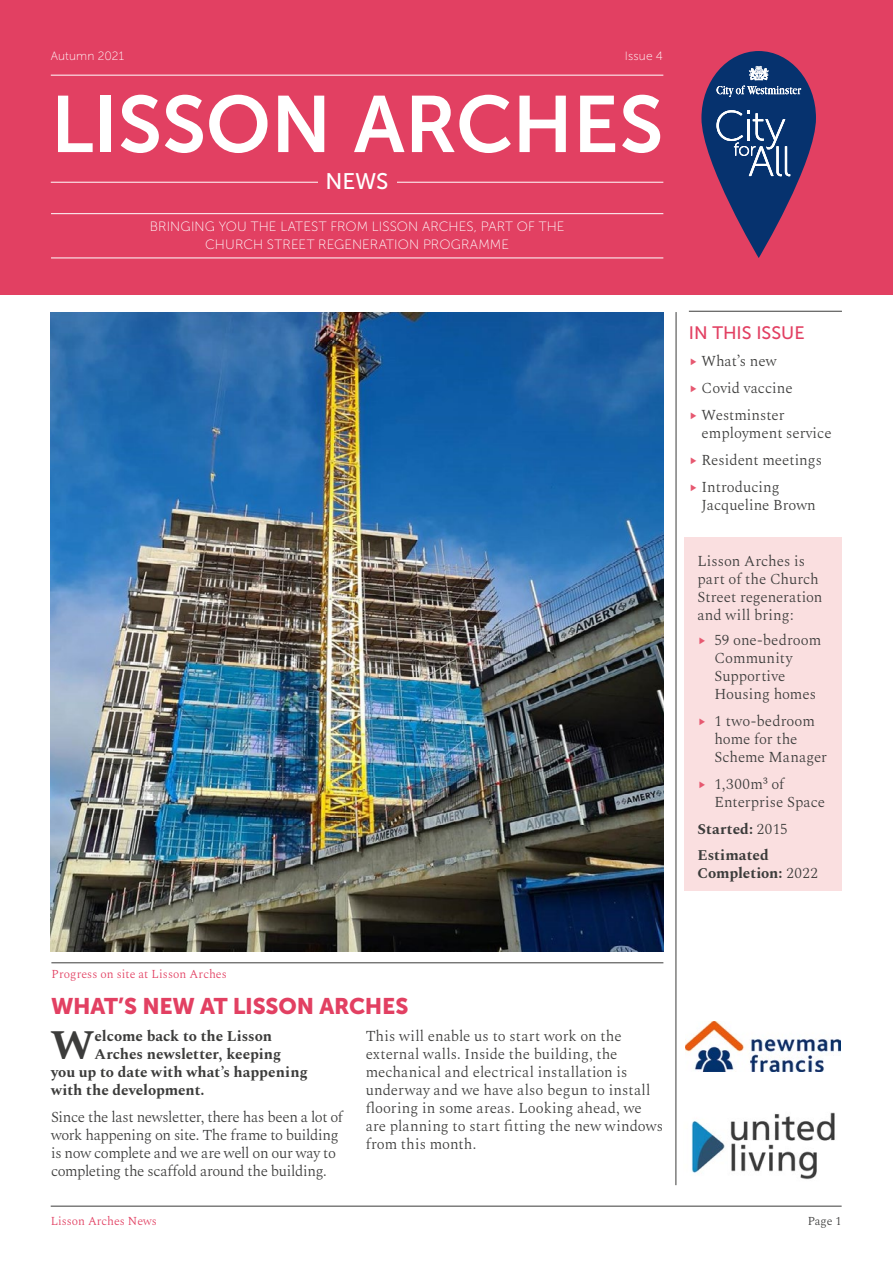
<style>
.page{position:relative;width:893px;height:1263px;background:#fff}
.page>*{position:absolute;margin:0;border:0;box-sizing:border-box;transform-origin:0 0}
.t1{font:79.5px "Museo Sans 700";color:#fff}
.t2{font:700 42.3px "Spectral";color:#3c3c3b}
.t3{font:22.5px "Museo Sans 900";letter-spacing:-.01em;color:#e24062}
.t4{font:22.5px "Museo Sans 500";color:#fff}
.t5{font:18px "Museo Sans 500";color:#e24062}
.t6{font:300 15px/18px "Spectral";color:#3c3c3b}
.t7{font:300 15px/18px "Spectral";letter-spacing:-.025em;color:#3c3c3b}
.t8{font:700 15px/26.5px "Spectral";color:#3c3c3b}
.t9{font:13.5px/18px "Museo Sans 100";letter-spacing:.005em;color:#fff;text-align:center}
.t10{font:300 12px "Spectral";color:#e24062}
.t11{font:12px "Museo Sans 100";letter-spacing:.01em;color:#fff}
.t12{font:300 12px "Spectral";color:#3c3c3b}
.s1{color:#e65870}
.s2{font-weight:300}
</style>
<div class="page">
<hr style="left:51px;top:1206px;width:791px;height:1px;background:#3c3c3b">
<div style="left:0;top:0;width:893px;height:294px;background:#e24062"></div>
<hr style="left:51px;top:75px;width:612px;height:1px;background:#fff">
<hr style="left:51px;top:182px;width:612px;height:1px;background:#fff">
<div style="left:318px;top:165px;width:78px;height:32px;background:#e24062"></div>
<hr style="left:676px;top:312px;width:1px;height:873px;background:#3c3c3b">
<hr style="left:51px;top:213px;width:612px;height:1px;background:#fff">
<hr style="left:51px;top:258px;width:612px;height:1px;background:#fff">
<img style="left:691px;top:1112px;width:144px;height:68px">
<svg style="left:701px;top:51px;width:115px;height:207px"></svg>
<img style="left:51px;top:312px;width:612px;height:639px">
<hr style="left:51px;top:962px;width:612px;height:1px;background:#3c3c3b">
<hr style="left:689px;top:311px;width:153px;height:1px;background:#3c3c3b">
<div style="left:685px;top:537px;width:157px;height:354px;background:#fadfe0"></div>
<img style="left:685px;top:1021px;width:156px;height:50px">
<p class="t11" style="left:51px;top:50px;width:75px">Autumn 2021</p>
<p class="t11" style="left:625px;top:50px;width:40px">Issue 4</p>
<h1 class="t1" style="left:51px;top:80px;width:614px">LISSON ARCHES</h1>
<h3 class="t4" style="left:326px;top:168px;width:64px">NEWS</h3>
<p class="t9" style="left:150px;top:218px;width:416px">BRINGING YOU THE LATEST FROM LISSON ARCHES, PART OF THE<br>CHURCH STREET REGENERATION PROGRAMME</p>
<p class="t5" style="left:689px;top:323px;width:117px">IN THIS ISSUE</p>
<p class="t6" style="left:689px;top:346px;width:105px;line-height:27px"><span class="s1">֬</span> What’s new<br><span class="s1">֬</span> Covid vaccine <span class="s1">֬</span> Westminster</p>
<p class="t6" style="left:689px;top:418px;width:144px;line-height:27px;text-indent:13px">employment service <span class="s1">֬</span> Resident meetings <span class="s1">֬</span> Introducing</p>
<p class="t6" style="left:702px;top:495px;width:116px">Jacqueline Brown</p>
<p class="t6" style="left:697px;top:551px;width:127px">Lisson Arches is part of the Church<br>Street regeneration and will bring:</p>
<p class="t6" style="left:714px;top:630px;width:108px;text-indent:-17px"><span class="s1">֬</span> 59 one-bedroom<br>Community<br>Supportive<br>Housing homes</p>
<p class="t6" style="left:714px;top:711px;width:114px;text-indent:-17px"><span class="s1">֬</span> 1 two-bedroom home for the<br>Scheme Manager</p>
<p class="t6" style="left:714px;top:774px;width:112px;text-indent:-17px"><span class="s1">֬</span> 1,300m3 of<br>Enterprise Space</p>
<p class="t8" style="left:697px;top:814px;width:92px">Started: <span class="s2">2015<br></span>Estimated</p>
<p class="t8" style="left:697px;top:859px;width:122px">Completion: <span class="s2">2022</span></p>
<p class="t10" style="left:51px;top:965px;width:177px">Progress on site at Lisson Arches</p>
<h3 class="t3" style="left:51px;top:993px;width:359px">WHAT’S NEW AT LISSON ARCHES</h3>
<h2 class="t2" style="left:51px;top:1014px;width:46px">W</h2>
<p class="t8" style="left:95px;top:1022px;width:179px">elcome back to the Lisson</p>
<p class="t6" style="left:366px;top:1026px;width:299px">This will enable us to start work on the external walls. Inside the building, the mechanical and electrical installation is underway and we have also begun to install flooring in some areas. Looking ahead, we are planning to start fitting the new windows from this month.</p>
<p class="t8" style="left:95px;top:1040px;width:188px">Arches newsletter, keeping</p>
<p class="t8" style="left:51px;top:1058px;width:258px">you up to date with what’s happening</p>
<p class="t8" style="left:51px;top:1076px;width:155px">with the development.</p>
<p class="t7" style="left:51px;top:1107px;width:293px">Since the last newsletter, there has been a lot of work happening on site. The frame to building is now complete and we are well on our way to completing the scaffold around the building.</p>
<p class="t10" style="left:51px;top:1212px;width:108px">Lisson Arches News</p>
<p class="t12" style="left:808px;top:1212px;width:35px">Page 1</p>
</div>
